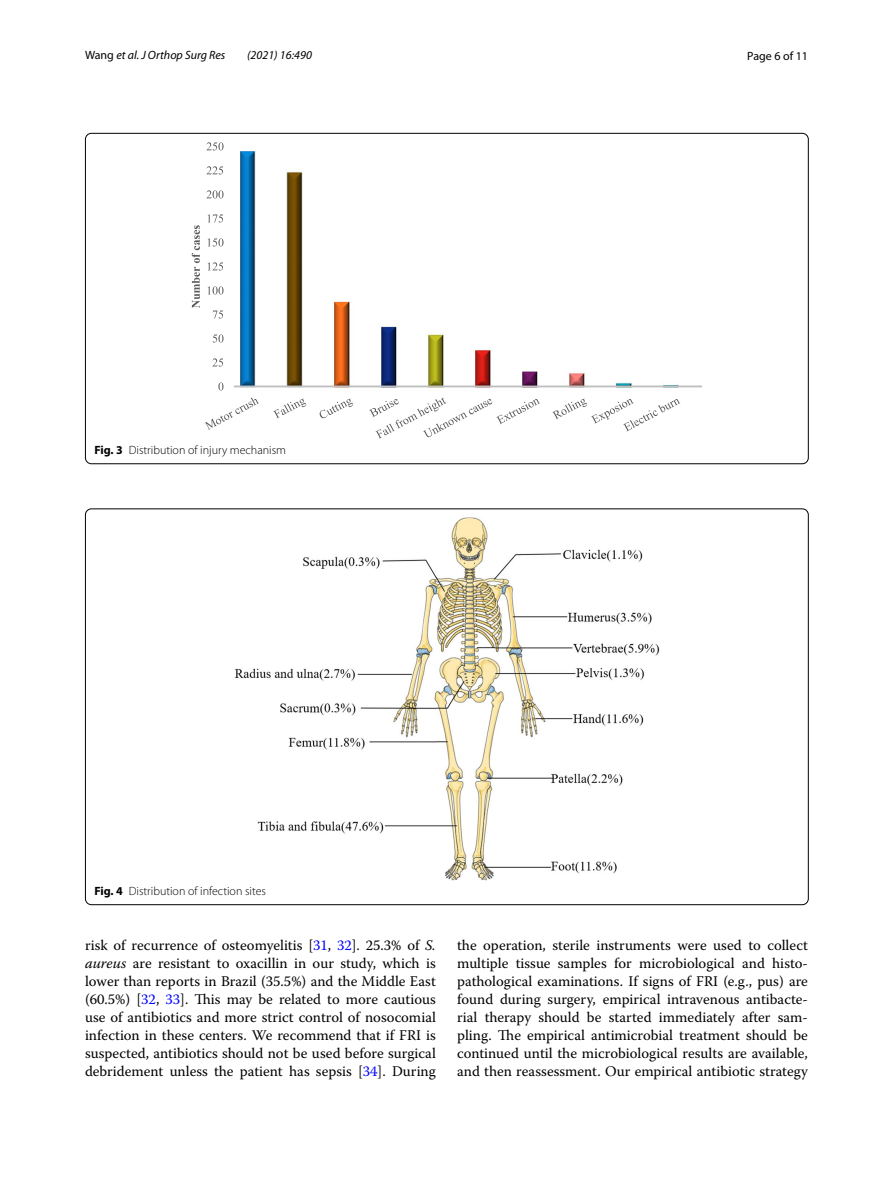
<style>
.page{position:relative;width:893px;height:1187px;background:#fff}
.page>*{position:absolute;margin:0;border:0;box-sizing:border-box;transform-origin:0 0}
.t1{font:14.7px/18px "Warnock Pro";color:#000;text-align:justify}
.t2{font:300 12px "Myriad Pro";color:#000}
.t3{font:italic 12px "Myriad Pro";color:#000}
.t4{font:12px "Myriad Pro";color:#000}
.s1{font-style:normal}
.s2{font-weight:700}
.s3{color:#00f}
.s4{font-style:italic}
</style>
<div class="page">
<img style="left:240px;top:151px;width:437px;height:234px">
<svg style="left:218px;top:382px;width:5px;height:8px"></svg>
<svg style="left:212px;top:358px;width:11px;height:8px"></svg>
<svg style="left:213px;top:334px;width:11px;height:8px"></svg>
<svg style="left:213px;top:310px;width:10px;height:8px"></svg>
<svg style="left:208px;top:286px;width:16px;height:8px"></svg>
<svg style="left:208px;top:262px;width:15px;height:8px"></svg>
<svg style="left:208px;top:238px;width:16px;height:8px"></svg>
<svg style="left:208px;top:214px;width:15px;height:8px"></svg>
<svg style="left:206px;top:190px;width:18px;height:8px"></svg>
<svg style="left:206px;top:166px;width:17px;height:8px"></svg>
<svg style="left:206px;top:142px;width:18px;height:8px"></svg>
<svg style="left:205px;top:397px;width:54px;height:33px"></svg>
<svg style="left:273px;top:398px;width:33px;height:20px"></svg>
<svg style="left:320px;top:398px;width:33px;height:20px"></svg>
<svg style="left:369px;top:397px;width:171px;height:42px"></svg>
<svg style="left:552px;top:398px;width:128px;height:33px"></svg>
<svg style="left:192px;top:225px;width:8px;height:83px"></svg>
<hr style="left:234px;top:385px;width:468px;height:2px;background:#bfbfbf">
<img style="left:234px;top:518px;width:425px;height:362px">
<p class="t3" style="left:85px;top:48px;width:142px"><span class="s1">Wang</span> et al. J Orthop Surg Res</p>
<p class="t3" style="left:247px;top:48px;width:66px">(2021) 16:490</p>
<p class="t4" style="left:747px;top:48px;width:62px">Page 6 of 11</p>
<p class="t2" style="left:94px;top:443px;width:193px"><span class="s2">Fig. 3</span> Distribution of injury mechanism</p>
<p class="t2" style="left:94px;top:884px;width:173px"><span class="s2">Fig. 4</span> Distribution of infection sites</p>
<p class="t1" style="left:85px;top:935px;width:352px">risk of recurrence of osteomyelitis [<span class="s3">31</span>, <span class="s3">32</span>]. 25.3% of <span class="s4">S. aureus</span> are resistant to oxacillin in our study, which is lower than reports in Brazil (35.5%) and the Middle East (60.5%) [<span class="s3">32</span>, <span class="s3">33</span>]. This may be related to more cautious use of antibiotics and more strict control of nosocomial infection in these centers. We recommend that if FRI is suspected, antibiotics should not be used before surgical debridement unless the patient has sepsis [<span class="s3">34</span>]. During</p>
<p class="t1" style="left:457px;top:935px;width:352px">the operation, sterile instruments were used to collect multiple tissue samples for microbiological and histo&shy;pathological examinations. If signs of FRI (e.g., pus) are found during surgery, empirical intravenous antibacte&shy;rial therapy should be started immediately after sam&shy;pling. The empirical antimicrobial treatment should be continued until the microbiological results are available, and then reassessment. Our empirical antibiotic strategy</p>
</div>
